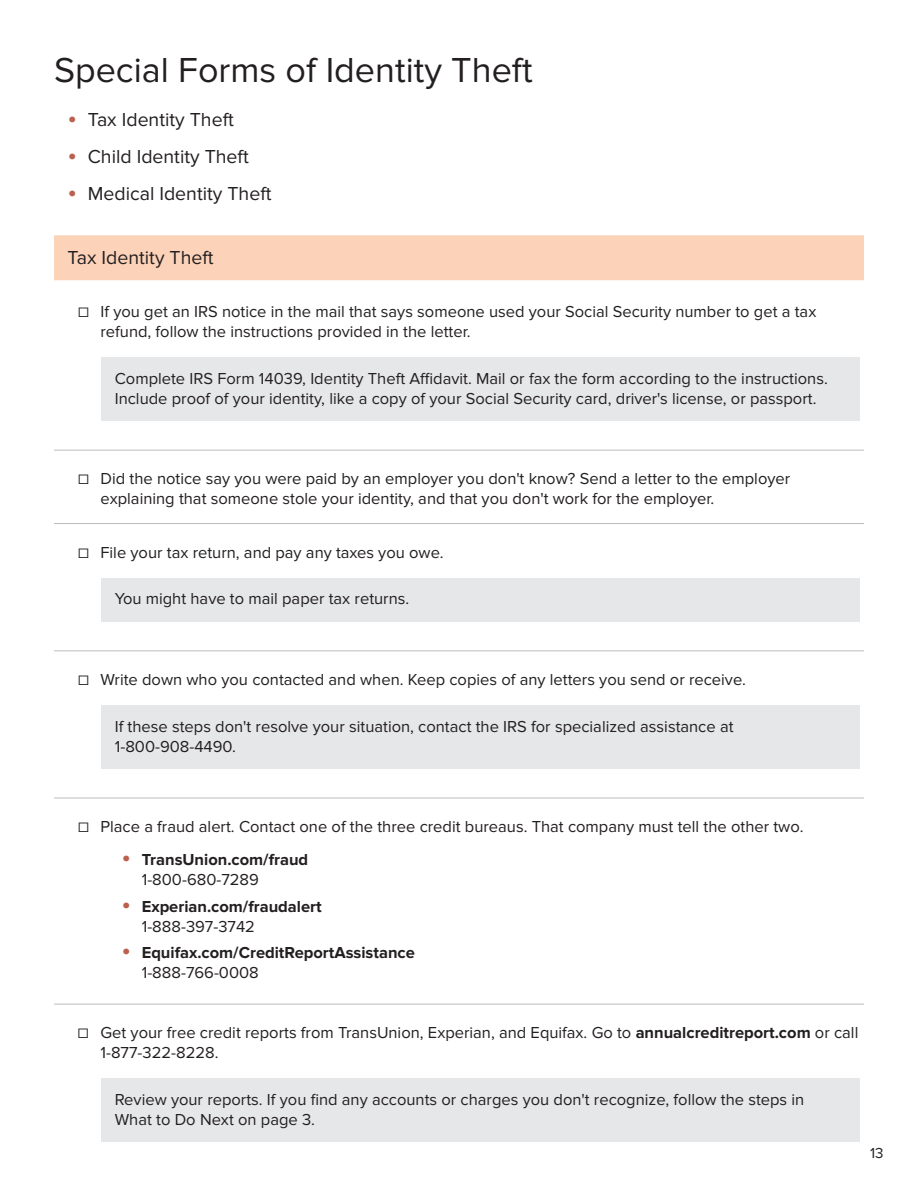
<style>
.page{position:relative;width:918px;height:1188px;background:#fff}
.page>*{position:absolute;margin:0;border:0;box-sizing:border-box;transform-origin:0 0}
.t1{font:36px "Proxima Nova";color:#231f20}
.t2{font:19.5px "Proxima Nova";color:#231f20}
.t3{font:16.5px/19.8px "Proxima Nova";color:#231f20}
.t4{font:700 16.5px/19.8px "Proxima Nova";color:#231f20}
.t5{font:15px "Proxima Nova";color:#231f20}
.s1{font-size:27px;color:#bb604d}
.s2{font-weight:400;font-size:27px;color:#bb604d}
.s3{font-weight:400}
.s4{font-weight:700}
</style>
<div class="page">
<div style="left:54px;top:235px;width:810px;height:45px;background:#fcd3b9"></div>
<div style="left:101px;top:357px;width:759px;height:64px;background:#e6e7e9"></div>
<hr style="left:54px;top:450px;width:810px;height:1px;background:#bcbdc0">
<hr style="left:54px;top:523px;width:810px;height:1px;background:#bcbdc0">
<div style="left:101px;top:578px;width:759px;height:43px;background:#e6e7e9"></div>
<hr style="left:54px;top:650px;width:810px;height:1px;background:#bcbdc0">
<div style="left:101px;top:705px;width:759px;height:64px;background:#e6e7e9"></div>
<hr style="left:54px;top:798px;width:810px;height:1px;background:#bcbdc0">
<hr style="left:54px;top:1004px;width:810px;height:1px;background:#bcbdc0">
<div style="left:101px;top:1078px;width:759px;height:64px;background:#e6e7e9"></div>
<h1 class="t1" style="left:54px;top:50px;width:480px">Special Forms of Identity Theft</h1>
<p class="t2" style="left:68px;top:108px;width:168px"><span class="s1">•</span> Tax Identity Theft</p>
<p class="t2" style="left:68px;top:145px;width:183px"><span class="s1">•</span> Child Identity Theft</p>
<p class="t2" style="left:68px;top:182px;width:206px"><span class="s1">•</span> Medical Identity Theft</p>
<p class="t2" style="left:68px;top:246px;width:148px">Tax Identity Theft</p>
<p class="t3" style="left:101px;top:302px;width:717px;text-indent:-23px">☐ If you get an IRS notice in the mail that says someone used your Social Security number to get a tax refund, follow the instructions provided in the letter.</p>
<p class="t3" style="left:115px;top:369px;width:715px">Complete IRS Form 14039, Identity Theft Affidavit. Mail or fax the form according to the instructions.<br>Include proof of your identity, like a copy of your Social Security card, driver's license, or passport.</p>
<p class="t3" style="left:101px;top:469px;width:691px;text-indent:-23px">☐ Did the notice say you were paid by an employer you don't know? Send a letter to the employer explaining that someone stole your identity, and that you don't work for the employer.</p>
<p class="t3" style="left:78px;top:542px;width:367px">☐ File your tax return, and pay any taxes you owe.</p>
<p class="t3" style="left:115px;top:589px;width:296px">You might have to mail paper tax returns.</p>
<p class="t3" style="left:78px;top:670px;width:670px">☐ Write down who you contacted and when. Keep copies of any letters you send or receive.</p>
<p class="t3" style="left:115px;top:717px;width:620px">If these steps don't resolve your situation, contact the IRS for specialized assistance at<br>1-800-908-4490.</p>
<p class="t3" style="left:78px;top:817px;width:727px">☐ Place a fraud alert. Contact one of the three credit bureaus. That company must tell the other two.</p>
<p class="t4" style="left:142px;top:850px;width:168px;text-indent:-20px"><span class="s2">•</span> TransUnion.com/fraud<br><span class="s3">1-800-680-7289</span></p>
<p class="t4" style="left:142px;top:897px;width:181px;text-indent:-20px"><span class="s2">•</span> Experian.com/fraudalert<br><span class="s3">1-888-397-3742</span></p>
<p class="t4" style="left:142px;top:943px;width:275px;text-indent:-20px"><span class="s2">•</span> Equifax.com/CreditReportAssistance<br><span class="s3">1-888-766-0008</span></p>
<p class="t3" style="left:100px;top:1023px;width:759px;text-indent:-23px">☐ Get your free credit reports from TransUnion, Experian, and Equifax. Go to <span class="s4">annualcreditreport.com</span> or call<br>1-877-322-8228.</p>
<p class="t3" style="left:115px;top:1090px;width:691px">Review your reports. If you find any accounts or charges you don't recognize, follow the steps in<br>What to Do Next on page 3.</p>
<p class="t5" style="left:870px;top:1144px;width:15px">13</p>
</div>
